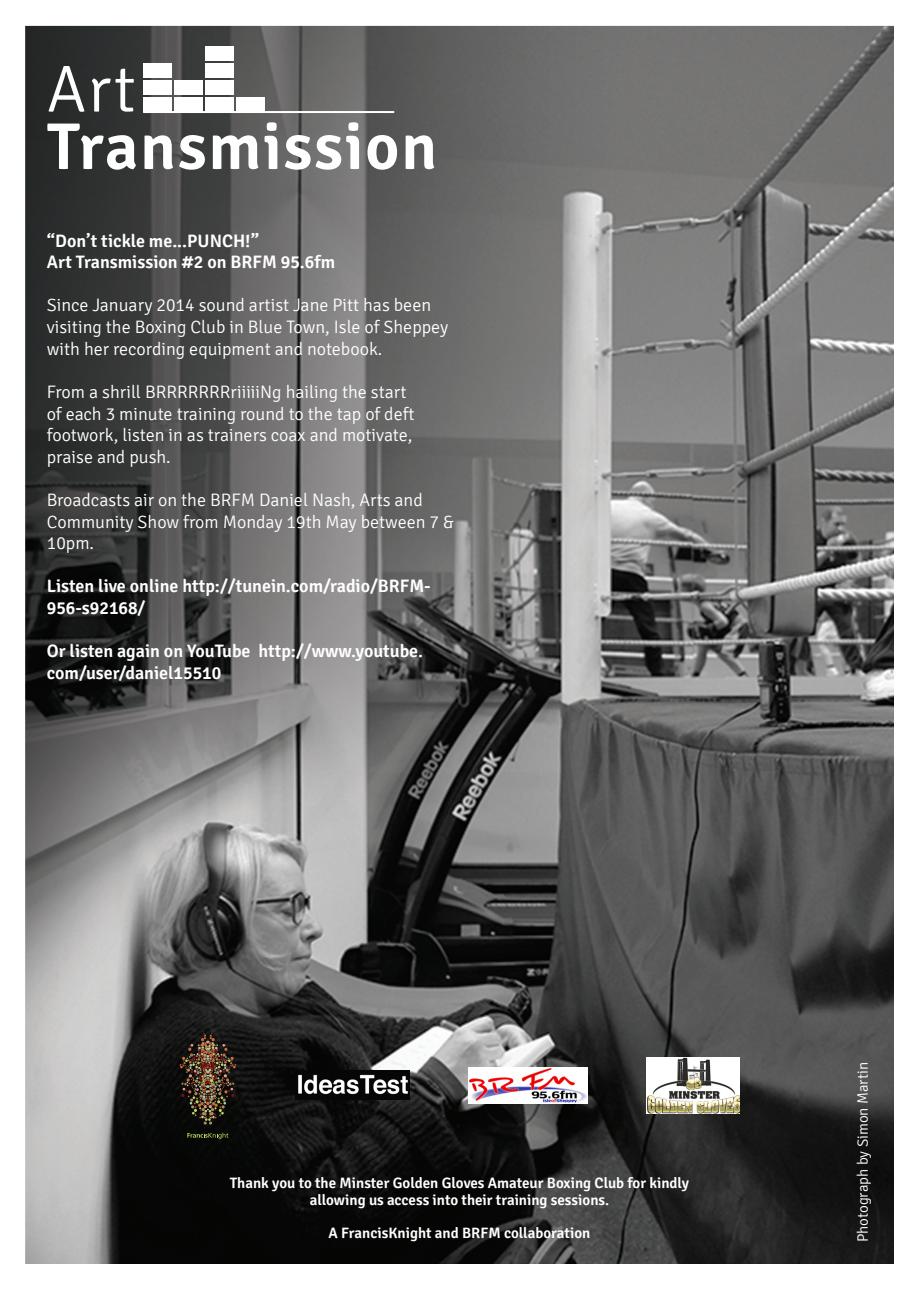
<style>
.page{position:relative;width:919px;height:1289px;background:#fff}
.page>*{position:absolute;margin:0;border:0;box-sizing:border-box;transform-origin:0 0}
.t1{font:600 66.15px/57.3px "Signika";letter-spacing:.025em;color:#fff}
.t2{font:300 18px/21.6px "Signika";color:#fff}
.t3{font:600 18px/21.6px "Signika";color:#fff}
.t4{font:600 15px "Signika";color:#fff}
.t5{font:300 15px "Signika";color:#fff}
.s1{font-weight:300}
</style>
<div class="page">
<img style="left:26px;top:26px;width:867px;height:1237px">
<hr style="left:143px;top:111px;width:251px;height:2px;background:#fff">
<div style="left:143px;top:97px;width:28px;height:15px;background:#fff"></div>
<div style="left:143px;top:81px;width:28px;height:14px;background:#fff"></div>
<div style="left:174px;top:97px;width:28px;height:15px;background:#fff"></div>
<div style="left:237px;top:97px;width:28px;height:15px;background:#fff"></div>
<div style="left:174px;top:81px;width:28px;height:14px;background:#fff"></div>
<div style="left:143px;top:64px;width:28px;height:14px;background:#fff"></div>
<div style="left:205px;top:97px;width:29px;height:15px;background:#fff"></div>
<div style="left:205px;top:81px;width:29px;height:14px;background:#fff"></div>
<div style="left:205px;top:64px;width:29px;height:14px;background:#fff"></div>
<div style="left:205px;top:47px;width:29px;height:14px;background:#fff"></div>
<img style="left:469px;top:1067px;width:118px;height:36px">
<img style="left:180px;top:1031px;width:56px;height:93px">
<svg style="left:187px;top:1132px;width:41px;height:7px"></svg>
<img style="left:295px;top:1070px;width:115px;height:29px">
<img style="left:646px;top:1057px;width:93px;height:56px">
<p class="t1" style="left:47px;top:61px;width:392px"><span class="s1">Art<br></span>Transmission</p>
<p class="t3" style="left:47px;top:230px;width:214px">“Don’t tickle me...PUNCH!”</p>
<p class="t3" style="left:47px;top:252px;width:290px">Art Transmission #2 on BRFM 95.6fm</p>
<p class="t2" style="left:47px;top:295px;width:403px">Since January 2014 sound artist Jane Pitt has been visiting the Boxing Club in Blue Town, Isle of Sheppey with her recording equipment and notebook.</p>
<p class="t2" style="left:47px;top:381px;width:369px">From a shrill BRRRRRRRriiiiiNg hailing the start of each 3 minute training round to the tap of deft footwork, listen in as trainers coax and motivate, praise and push.</p>
<p class="t2" style="left:47px;top:489px;width:408px">Broadcasts air on the BRFM Daniel Nash, Arts and<br>Community Show from Monday 19th May between 7 &amp;<br>10pm.</p>
<p class="t3" style="left:47px;top:576px;width:385px">Listen live online http://tunein.com/radio/BRFM-<br>956-s92168/</p>
<p class="t3" style="left:47px;top:640px;width:378px">Or listen again on YouTube http://www.youtube. com/user/daniel15510</p>
<p class="t4" style="left:230px;top:1174px;width:461px">Thank you to the Minster Golden Gloves Amateur Boxing Club for kindly</p>
<p class="t4" style="left:310px;top:1190px;width:301px">allowing us access into their training sessions.</p>
<p class="t4" style="left:328px;top:1223px;width:263px">A FrancisKnight and BRFM collaboration</p>
<p class="t5" style="left:854px;top:1242px;width:182px;rotate:-90deg">Photograph by Simon Martin</p>
</div>
